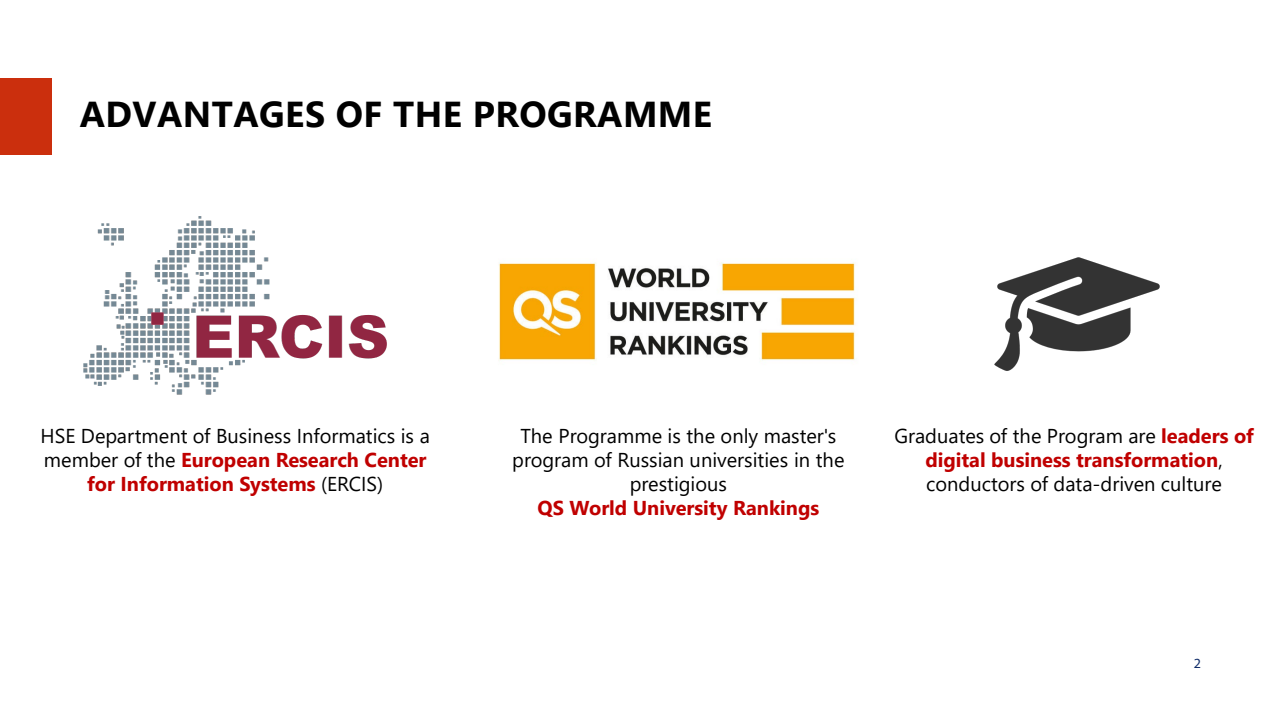
<style>
.page{position:relative;width:1281px;height:720px;background:#fff}
.page>*{position:absolute;margin:0;border:0;box-sizing:border-box;transform-origin:0 0}
.t1{font:700 36px "Segoe UI";letter-spacing:.015em;color:#000}
.t2{font:20px/24px "Segoe UI";color:#000;text-align:center}
.t3{font:700 20px "Segoe UI";color:#c00000}
.t4{font:14px "Myriad Pro";color:#102d69}
.s1{font-weight:700;color:#c00000}
</style>
<div class="page">
<div style="left:0;top:79px;width:52px;height:76px;background:#cb2f0d"></div>
<img style="left:83px;top:216px;width:304px;height:179px">
<img style="left:994px;top:257px;width:166px;height:114px">
<img style="left:499px;top:262px;width:356px;height:100px">
<h2 class="t1" style="left:80px;top:80px;width:633px">ADVANTAGES OF THE PROGRAMME</h2>
<p class="t2" style="left:40px;top:422px;width:391px">HSE Department of Business Informatics is a member of the <span class="s1">European Research Center for Information Systems</span> (ERCIS)</p>
<p class="t2" style="left:894px;top:422px;width:361px">Graduates of the Program are <span class="s1">leaders of digital business transformation</span>, conductors of data-driven culture</p>
<p class="t2" style="left:512px;top:422px;width:333px">The Programme is the only master's program of Russian universities in the prestigious</p>
<p class="t3" style="left:537px;top:489px;width:283px">QS World University Rankings</p>
<p class="t4" style="left:1193px;top:654px;width:9px">2</p>
</div>
